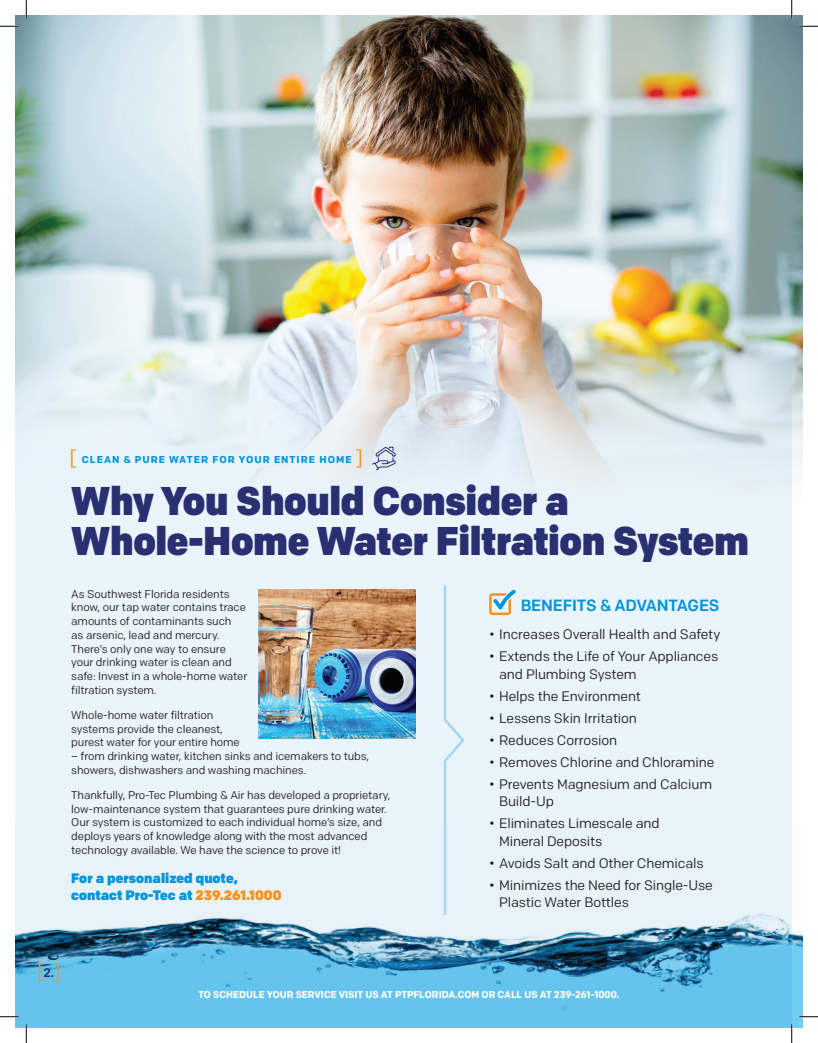
<style>
.page{position:relative;width:818px;height:1043px;background:#fff}
.page>*{position:absolute;margin:0;border:0;box-sizing:border-box;transform-origin:0 0}
.t1{font:900 40px/40px "Colfax";letter-spacing:-.01em;color:#283072}
.t2{font:500 16.25px "Colfax";letter-spacing:-.01em;color:#0095d9}
.t3{font:13.75px/17.5px "Colfax";letter-spacing:-.01em;color:#231f20}
.t4{font:900 13.75px/17.5px "Colfax";color:#0095d9}
.t5{font:500 12.5px "Colfax";color:#283072}
.t6{font:11.25px/13.8px "Colfax";letter-spacing:-.01em;color:#231f20}
.t7{font:700 10px "Colfax";color:#fff;scale:.96 1}
.t8{font:700 10px "Colfax";letter-spacing:.1em;color:#0095d9}
.s1{font-weight:400;font-size:20px;color:#f7931d}
.s2{color:#f7931d}
</style>
<div class="page">
<div style="left:15px;top:15px;width:776px;height:1013px;background:#eaf4fb"></div>
<img style="left:15px;top:823px;width:787px;height:205px">
<img style="left:15px;top:15px;width:787px;height:504px">
<svg style="left:442px;top:585px;width:24px;height:332px"></svg>
<svg style="left:489px;top:590px;width:26px;height:25px"></svg>
<svg style="left:371px;top:446px;width:25px;height:25px"></svg>
<img style="left:258px;top:589px;width:157px;height:149px">
<svg style="left:39px;top:963px;width:5px;height:18px"></svg>
<svg style="left:54px;top:963px;width:4px;height:18px"></svg>
<svg style="left:0;top:25px;width:19px;height:2px"></svg>
<svg style="left:799px;top:25px;width:19px;height:2px"></svg>
<svg style="left:0;top:1015px;width:19px;height:2px"></svg>
<svg style="left:799px;top:1015px;width:19px;height:2px"></svg>
<svg style="left:25px;top:0;width:2px;height:19px"></svg>
<svg style="left:25px;top:1024px;width:2px;height:18px"></svg>
<svg style="left:790px;top:0;width:2px;height:19px"></svg>
<svg style="left:790px;top:1024px;width:2px;height:18px"></svg>
<p class="t8" style="left:69px;top:453px;width:295px"><span class="s1">[</span> CLEAN &amp; PURE WATER FOR YOUR ENTIRE HOME <span class="s1">]</span></p>
<h1 class="t1" style="left:71px;top:480px;width:679px">Why You Should Consider a<br>Whole-Home Water Filtration System</h1>
<h2 class="t2" style="left:520px;top:595px;width:200px">BENEFITS &amp; ADVANTAGES</h2>
<p class="t3" style="left:489px;top:625px;width:233px">• Increases Overall Health and Safety</p>
<p class="t3" style="left:499px;top:647px;width:220px;text-indent:-10px">• Extends the Life of Your Appliances and Plumbing System</p>
<p class="t3" style="left:489px;top:687px;width:153px">• Helps the Environment</p>
<p class="t3" style="left:489px;top:709px;width:149px">• Lessens Skin Irritation</p>
<p class="t3" style="left:489px;top:731px;width:130px">• Reduces Corrosion</p>
<p class="t3" style="left:489px;top:753px;width:227px">• Removes Chlorine and Chloramine</p>
<p class="t3" style="left:499px;top:775px;width:214px;text-indent:-10px">• Prevents Magnesium and Calcium<br>Build-Up</p>
<p class="t3" style="left:499px;top:814px;width:162px;text-indent:-10px">• Eliminates Limescale and<br>Mineral Deposits</p>
<p class="t3" style="left:489px;top:854px;width:216px">• Avoids Salt and Other Chemicals</p>
<p class="t3" style="left:499px;top:876px;width:215px;text-indent:-10px">• Minimizes the Need for Single-Use<br>Plastic Water Bottles</p>
<p class="t6" style="left:71px;top:586px;width:177px">As Southwest Florida residents know, our tap water contains trace amounts of contaminants such<br>as arsenic, lead and mercury.<br>There’s only one way to ensure your drinking water is clean and safe: Invest in a whole-home water filtration system.</p>
<p class="t6" style="left:71px;top:708px;width:170px">Whole-home water filtration systems provide the cleanest, purest water for your entire home</p>
<p class="t6" style="left:71px;top:749px;width:299px">– from drinking water, kitchen sinks and icemakers to tubs, showers, dishwashers and washing machines.</p>
<p class="t6" style="left:71px;top:788px;width:320px">Thankfully, Pro-Tec Plumbing &amp; Air has developed a proprietary, low-maintenance system that guarantees pure drinking water.<br>Our system is customized to each individual home’s size, and deploys years of knowledge along with the most advanced technology available. We have the science to prove it!</p>
<p class="t4" style="left:71px;top:869px;width:212px">For a personalized quote, contact Pro-Tec at <span class="s2">239.261.1000</span></p>
<p class="t5" style="left:43px;top:965px;width:12px">2.</p>
<p class="t7" style="left:198px;top:988px;width:440px">TO SCHEDULE YOUR SERVICE VISIT US AT PTPFLORIDA.COM OR CALL US AT 239-261-1000.</p>
</div>
